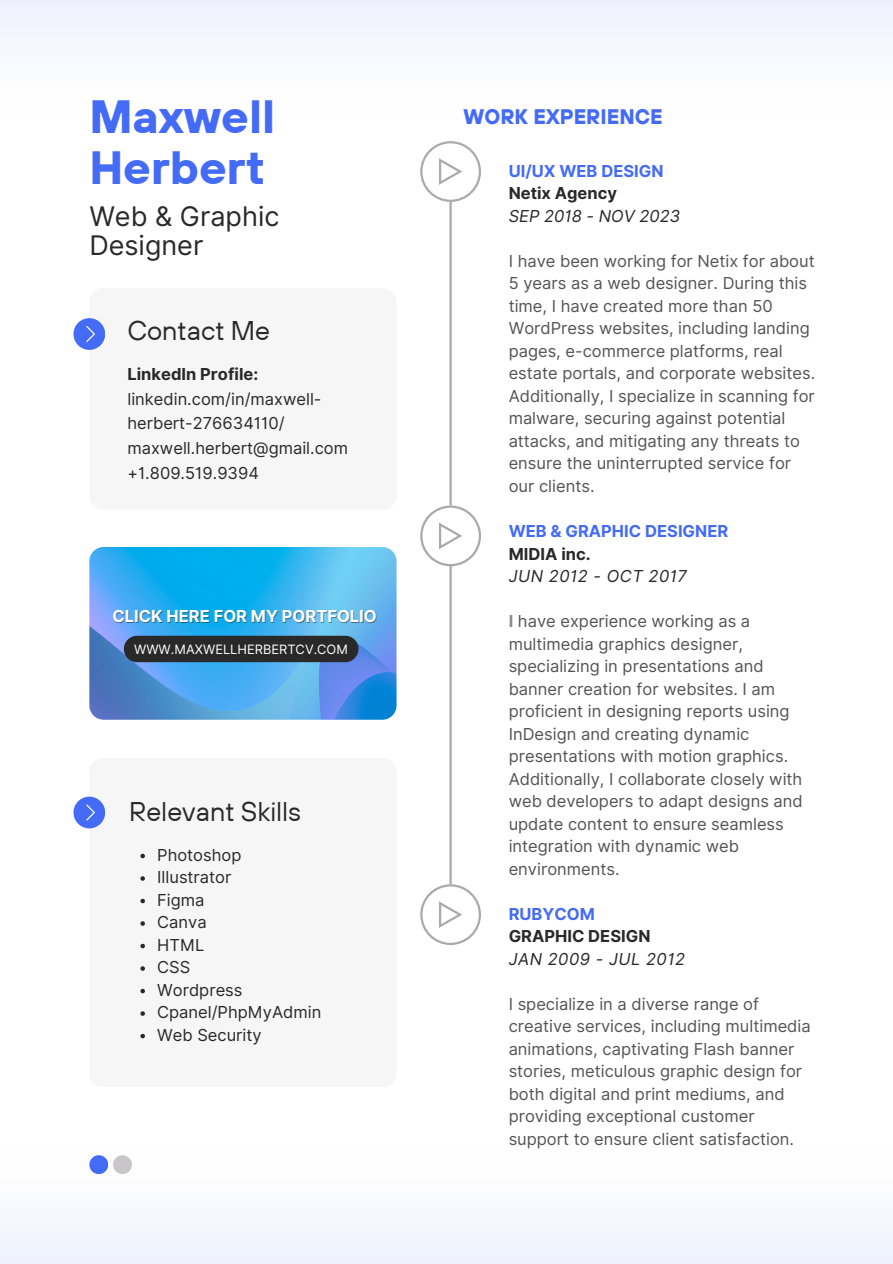
<style>
.page{position:relative;width:893px;height:1264px;background:#fff}
.page>*{position:absolute;margin:0;border:0;box-sizing:border-box;transform-origin:0 0}
.t1{font:700 46.5px/50.7px "TT Hoves";color:#446bf6}
.t2{font:27px "TT Hoves";color:#292929}
.t3{font:27px/29.2px "Inter";color:#292929}
.t4{font:700 21px "TT Hoves";color:#446bf6}
.t5{font:16.5px/22.5px "Inter";color:#545454}
.t6{font:16.5px/24.8px "Inter";color:#292929}
.t7{font:italic 16.5px/22.5px "Inter";letter-spacing:.015em;color:#292929}
.t8{font:700 16.5px/22.5px "Inter";color:#446bf6}
.t9{font:700 16.5px "Inter";color:#fff}
.t10{font:12.9px "Inter";color:#fff}
.s1{font-weight:700}
.s2{font-weight:700;font-style:normal;color:#446bf6}
.s3{font-weight:700;font-style:normal}
.s4{color:#292929}
.s5{font-weight:400;font-style:italic;color:#292929}
.s6{font-weight:700;color:#8b8b8b}
</style>
<div class="page">
<hr style="left:449px;top:176px;width:2px;height:740px;background:#abaaab">
<div style="left:73px;top:318px;width:32px;height:32px;background:#446bf6;border-radius:16px"></div>
<svg style="left:86px;top:326px;width:9px;height:16px"></svg>
<div style="left:73px;top:796px;width:32px;height:32px;background:#446bf6;border-radius:16px"></div>
<svg style="left:86px;top:804px;width:9px;height:16px"></svg>
<svg style="left:0;top:1156px;width:892px;height:107px"></svg>
<div style="left:89px;top:1155px;width:19px;height:19px;background:#446bf6;border-radius:50%"></div>
<div style="left:113px;top:1155px;width:19px;height:19px;background:#c8c6c8;border-radius:50%"></div>
<img style="left:89px;top:547px;width:307px;height:172px;border-radius:14px">
<div style="left:0;top:0;width:892px;height:38px;background:#f1f4fd"></div>
<svg style="left:420px;top:141px;width:61px;height:61px"></svg>
<div style="left:124px;top:635px;width:234px;height:27px;background:#292929"></div>
<svg style="left:140px;top:853px;width:5px;height:5px"></svg>
<svg style="left:140px;top:876px;width:5px;height:4px"></svg>
<svg style="left:140px;top:898px;width:5px;height:5px"></svg>
<svg style="left:140px;top:921px;width:5px;height:4px"></svg>
<svg style="left:140px;top:943px;width:5px;height:5px"></svg>
<svg style="left:140px;top:966px;width:5px;height:4px"></svg>
<svg style="left:140px;top:988px;width:5px;height:5px"></svg>
<svg style="left:140px;top:1011px;width:5px;height:4px"></svg>
<svg style="left:140px;top:1033px;width:5px;height:5px"></svg>
<svg style="left:420px;top:505px;width:61px;height:61px"></svg>
<svg style="left:420px;top:884px;width:61px;height:61px"></svg>
<h1 class="t1" style="left:89px;top:91px;width:187px">Maxwell<br>Herbert</h1>
<h2 class="t3" style="left:89px;top:201px;width:192px">Web &amp; Graphic<br>Designer</h2>
<h2 class="t2" style="left:127px;top:313px;width:144px">Contact Me</h2>
<p class="t6" style="left:127px;top:361px;width:222px"><span class="s1">LinkedIn Profile: </span>linkedin.com/in/maxwell&shy;herbert-276634110/ maxwell.herbert@gmail.com +1.809.519.9394</p>
<h6 class="t9" style="left:112px;top:606px;width:266px">CLICK HERE FOR MY PORTFOLIO</h6>
<h3 class="t10" style="left:134px;top:641px;width:215px">WWW.MAXWELLHERBERTCV.COM</h3>
<h4 class="t2" style="left:129px;top:794px;width:173px">Relevant Skills</h4>
<h6 class="t6" style="left:157px;top:842px;width:86px">Photoshop</h6>
<h6 class="t6" style="left:157px;top:864px;width:76px">Illustrator</h6>
<h6 class="t6" style="left:157px;top:887px;width:49px">Figma</h6>
<h5 class="t6" style="left:157px;top:909px;width:51px">Canva</h5>
<h6 class="t6" style="left:157px;top:932px;width:49px">HTML</h6>
<h2 class="t6" style="left:157px;top:954px;width:35px">CSS</h2>
<h6 class="t6" style="left:157px;top:977px;width:87px">Wordpress</h6>
<p class="t6" style="left:157px;top:999px;width:166px">Cpanel/PhpMyAdmin</p>
<p class="t6" style="left:157px;top:1022px;width:106px">Web Security</p>
<p class="t4" style="left:463px;top:103px;width:201px">WORK EXPERIENCE</p>
<p class="t7" style="left:508px;top:159px;width:173px"><span class="s2">UI/UX WEB DESIGN<br></span><span class="s3">Netix Agency<br></span>SEP 2018 - NOV 2023</p>
<p class="t5" style="left:508px;top:249px;width:308px">I have been working for Netix for about 5 years as a web designer. During this time, I have created more than 50<br>WordPress websites, including landing pages, e-commerce platforms, real estate portals, and corporate websites.<br>Additionally, I specialize in scanning for malware, securing against potential attacks, and mitigating any threats to ensure the uninterrupted service for our clients.</p>
<p class="t8" style="left:508px;top:519px;width:221px">WEB &amp; GRAPHIC DESIGNER<br><span class="s4">MIDIA inc.<br></span><span class="s5">JUN 2012 - OCT 2017</span></p>
<p class="t5" style="left:508px;top:609px;width:295px"><span class="s6">I</span> have experience working as a multimedia graphics designer, specializing in presentations and banner creation for websites. I am proficient in designing reports using<br>InDesign and creating dynamic presentations with motion graphics.<br>Additionally, I collaborate closely with web developers to adapt designs and update content to ensure seamless integration with dynamic web environments.</p>
<p class="t7" style="left:508px;top:902px;width:178px"><span class="s2">RUBYCOM<br></span><span class="s3">GRAPHIC DESIGN<br></span>JAN 2009 - JUL 2012</p>
<p class="t5" style="left:508px;top:992px;width:303px">I specialize in a diverse range of creative services, including multimedia animations, captivating Flash banner stories, meticulous graphic design for both digital and print mediums, and providing exceptional customer support to ensure client satisfaction.</p>
</div>
